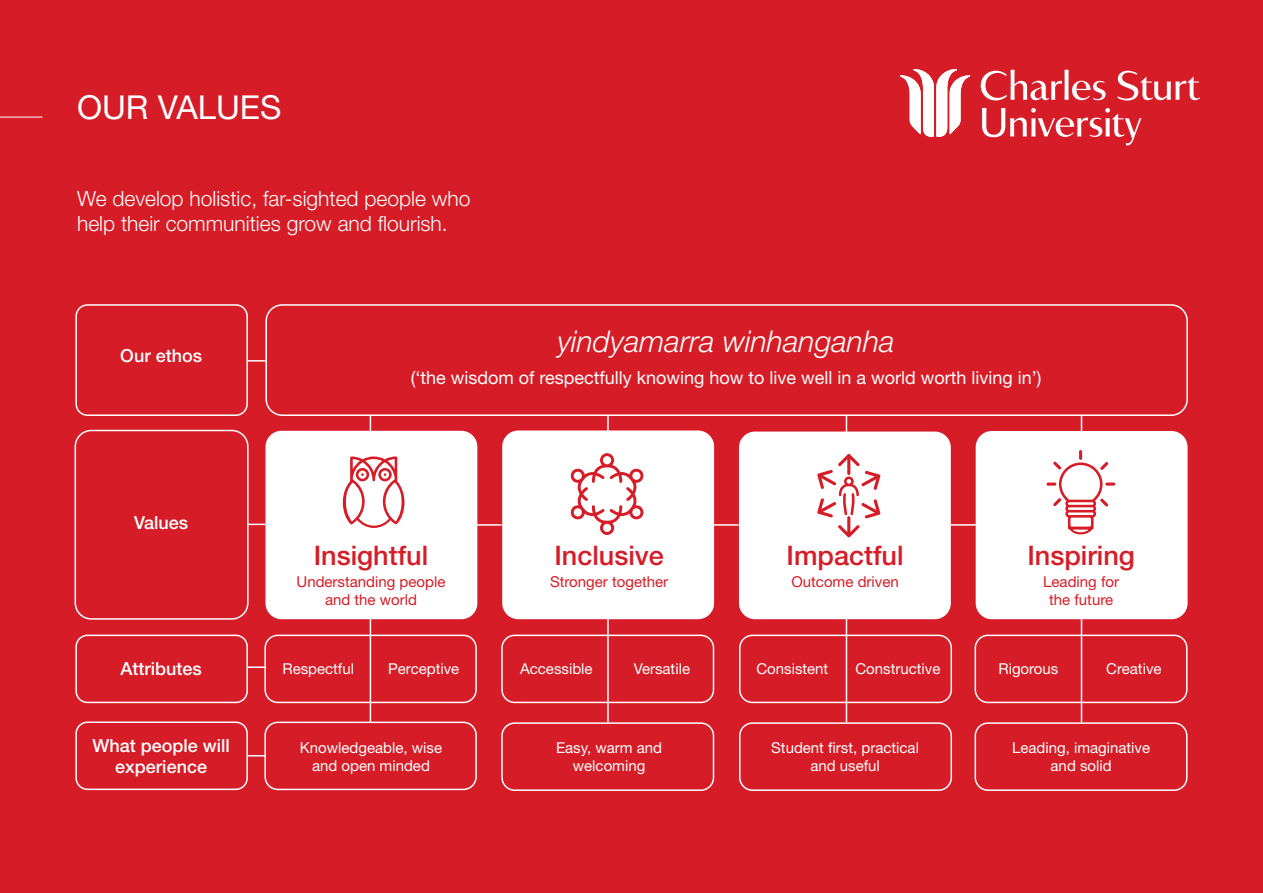
<style>
.page{position:relative;width:1263px;height:893px;background:#d61c26}
.page>*{position:absolute;margin:0;border:0;box-sizing:border-box;transform-origin:0 0}
.t1{font:33px "Helvetica Neue LT Std";color:#fff}
.t2{font:italic 300 30px "Helvetica Neue LT Std";color:#fff}
.t3{font:500 27px "Helvetica Neue LT Std";color:#d61c26}
.t4{font:300 21px/25.2px "Helvetica Neue LT Std";color:#fff}
.t5{font:18px "Helvetica Neue LT Std";color:#fff}
.t6{font:500 18px/21.6px "Helvetica Neue LT Std";color:#fff;text-align:center}
.t7{font:15px/18px "Helvetica Neue LT Std";color:#fff;text-align:center}
.t8{font:15px/18px "Helvetica Neue LT Std";color:#d61c26;text-align:center}
</style>
<div class="page">
<hr style="left:370px;top:416px;width:1px;height:306px;background:#fff">
<hr style="left:607px;top:416px;width:2px;height:306px;background:#fff">
<hr style="left:846px;top:416px;width:1px;height:306px;background:#fff">
<hr style="left:1081px;top:416px;width:1px;height:306px;background:#fff">
<div style="left:265px;top:431px;width:212px;height:188px;background:#fff;border-radius:16px"></div>
<div style="left:502px;top:430px;width:212px;height:189px;background:#fff;border-radius:16px"></div>
<div style="left:739px;top:432px;width:212px;height:187px;background:#fff;border-radius:16px"></div>
<div style="left:976px;top:431px;width:211px;height:188px;background:#fff;border-radius:16px"></div>
<svg style="left:570px;top:453px;width:74px;height:82px"></svg>
<svg style="left:817px;top:454px;width:63px;height:83px"></svg>
<svg style="left:343px;top:456px;width:61px;height:72px"></svg>
<svg style="left:1046px;top:450px;width:69px;height:84px"></svg>
<svg style="left:981px;top:70px;width:124px;height:30px"></svg>
<svg style="left:982px;top:108px;width:159px;height:37px"></svg>
<svg style="left:1117px;top:71px;width:83px;height:29px"></svg>
<svg style="left:900px;top:69px;width:70px;height:68px"></svg>
<div style="left:264px;top:635px;width:213px;height:68px;border:2px solid #fff;border-radius:13px"></div>
<div style="left:75px;top:635px;width:173px;height:68px;border:2px solid #fff;border-radius:11px"></div>
<div style="left:75px;top:304px;width:173px;height:112px;border:2px solid #fff;border-radius:11px"></div>
<div style="left:75px;top:721px;width:173px;height:69px;border:2px solid #fff;border-radius:11px"></div>
<div style="left:264px;top:722px;width:213px;height:68px;border:2px solid #fff;border-radius:13px"></div>
<svg style="left:501px;top:634px;width:687px;height:157px"></svg>
<hr style="left:476px;top:524px;width:26px;height:2px;background:#fff">
<hr style="left:713px;top:524px;width:26px;height:2px;background:#fff">
<hr style="left:951px;top:524px;width:25px;height:2px;background:#fff">
<svg style="left:249px;top:524px;width:16px;height:1px"></svg>
<svg style="left:248px;top:360px;width:17px;height:2px"></svg>
<svg style="left:248px;top:666px;width:17px;height:2px"></svg>
<svg style="left:248px;top:755px;width:17px;height:1px"></svg>
<hr style="left:0;top:117px;width:42px;height:1px;background:#fff">
<div style="left:265px;top:304px;width:923px;height:112px;border:2px solid #fff;border-radius:16px"></div>
<div style="left:75px;top:430px;width:174px;height:190px;border:2px solid #fff;border-radius:16px"></div>
<h1 class="t1" style="left:77px;top:88px;width:206px">OUR VALUES</h1>
<h3 class="t4" style="left:77px;top:185px;width:395px">We develop holistic, far-sighted people who help their communities grow and flourish.</h3>
<p class="t6" style="left:120px;top:344px;width:83px">Our ethos</p>
<p class="t6" style="left:134px;top:511px;width:56px">Values</p>
<p class="t6" style="left:120px;top:658px;width:83px">Attributes</p>
<h2 class="t2" style="left:557px;top:323px;width:339px">yindyamarra winhanganha</h2>
<p class="t5" style="left:411px;top:367px;width:632px">(‘the wisdom of respectfully knowing how to live well in a world worth living in’)</p>
<h3 class="t3" style="left:314px;top:539px;width:116px">Insightful</h3>
<p class="t8" style="left:296px;top:572px;width:150px">Understanding people and the world</p>
<h3 class="t3" style="left:554px;top:539px;width:111px">Inclusive</h3>
<p class="t8" style="left:550px;top:572px;width:120px">Stronger together</p>
<h3 class="t3" style="left:787px;top:539px;width:119px">Impactful</h3>
<p class="t8" style="left:791px;top:572px;width:109px">Outcome driven</p>
<h3 class="t3" style="left:1027px;top:539px;width:109px">Inspiring</h3>
<p class="t8" style="left:1043px;top:572px;width:77px">Leading for the future</p>
<p class="t7" style="left:282px;top:659px;width:73px">Respectful</p>
<p class="t7" style="left:388px;top:659px;width:73px">Perceptive</p>
<p class="t7" style="left:520px;top:659px;width:74px">Accessible</p>
<p class="t7" style="left:634px;top:659px;width:58px">Versatile</p>
<p class="t7" style="left:756px;top:659px;width:73px">Consistent</p>
<p class="t7" style="left:855px;top:659px;width:87px">Constructive</p>
<p class="t7" style="left:998px;top:659px;width:61px">Rigorous</p>
<p class="t7" style="left:1106px;top:659px;width:57px">Creative</p>
<p class="t6" style="left:92px;top:734px;width:139px">What people will experience</p>
<p class="t7" style="left:300px;top:738px;width:144px">Knowledgeable, wise and open minded</p>
<p class="t7" style="left:556px;top:738px;width:108px">Easy, warm and welcoming</p>
<p class="t7" style="left:771px;top:738px;width:149px">Student first, practical and useful</p>
<p class="t7" style="left:1012px;top:738px;width:140px">Leading, imaginative and solid</p>
</div>
